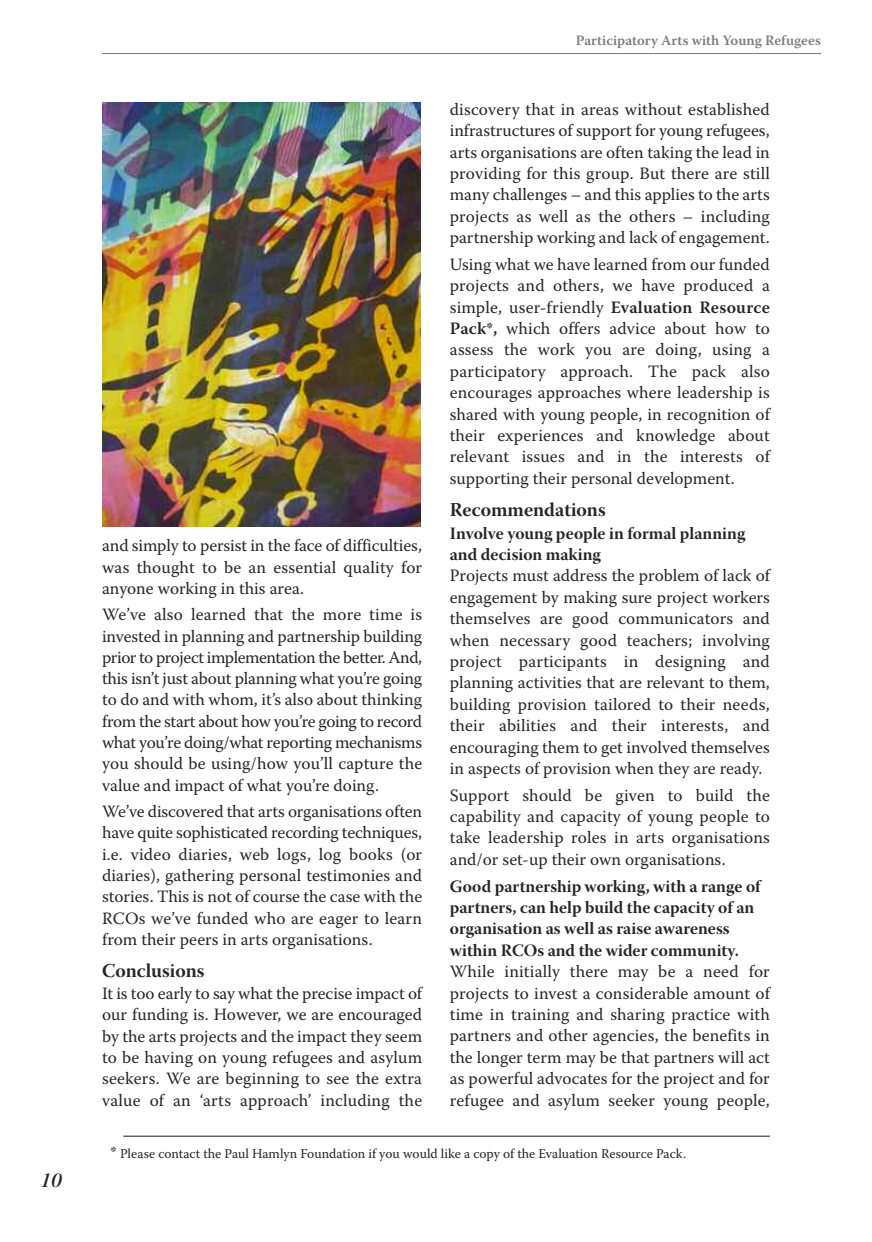
<style>
.page{position:relative;width:872px;height:1242px;background:#fff}
.page>*{position:absolute;margin:0;border:0;box-sizing:border-box;transform-origin:0 0}
.t1{font:21px "Warnock Pro Semibold It Disp";color:#272627}
.t2{font:19.5px "Warnock Pro Bold Subh";color:#272627}
.t3{font:17.25px/21.5px "Warnock Pro";letter-spacing:.005em;color:#272627;text-align:justify}
.t4{font:17.25px/21.5px "Warnock Pro Bold Subh";color:#272627}
.t5{font:600 14.25px "Warnock Pro";color:#7d7d7d}
.t6{font:13.5px "Warnock Pro";color:#272627}
.s1{font-weight:600}
.s2{font-size:17.25px}
</style>
<div class="page">
<hr style="left:102px;top:53px;width:719px;height:1px;background:#7d7d7d">
<hr style="left:123px;top:1135px;width:647px;height:1px;background:#272627">
<img style="left:102px;top:102px;width:319px;height:424px">
<p class="t1" style="left:40px;top:1172px;width:23px">10</p>
<p class="t3" style="left:102px;top:536px;width:321px">and simply to persist in the face of difficulties, was thought to be an essential quality for anyone working in this area.</p>
<p class="t3" style="left:102px;top:605px;width:321px">We’ve also learned that the more time is invested in planning and partnership building prior to project implementation the better. And, this isn’t just about planning what you’re going to do and with whom, it’s also about thinking from the start about how you’re going to record what you’re doing/what reporting mechanisms you should be using/how you’ll capture the value and impact of what you’re doing.</p>
<p class="t3" style="left:102px;top:802px;width:321px">We’ve discovered that arts organisations often have quite sophisticated recording techniques, i.e. video diaries, web logs, log books (or diaries), gathering personal testimonies and stories. This is not of course the case with the RCOs we’ve funded who are eager to learn from their peers in arts organisations.</p>
<p class="t2" style="left:102px;top:963px;width:104px">Conclusions</p>
<p class="t3" style="left:102px;top:984px;width:321px">It is too early to say what the precise impact of our funding is. However, we are encouraged by the arts projects and the impact they seem to be having on young refugees and asylum seekers. We are beginning to see the extra value of an ‘arts approach’ including the</p>
<p class="t5" style="left:575px;top:35px;width:247px">Participatory Arts with Young Refugees</p>
<p class="t3" style="left:450px;top:100px;width:321px">discovery that in areas without established infrastructures of support for young refugees, arts organisations are often taking the lead in providing for this group. But there are still many challenges – and this applies to the arts projects as well as the others – including partnership working and lack of engagement.</p>
<p class="t3" style="left:450px;top:255px;width:321px">Using what we have learned from our funded projects and others, we have produced a simple, user-friendly <span class="s1">Evaluation Resource Pack*,</span> which offers advice about how to assess the work you are doing, using a participatory approach. The pack also encourages approaches where leadership is shared with young people, in recognition of their experiences and knowledge about relevant issues and in the interests of supporting their personal development.</p>
<p class="t2" style="left:450px;top:502px;width:157px">Recommendations</p>
<p class="t4" style="left:450px;top:523px;width:297px">Involve young people in formal planning and decision making</p>
<p class="t3" style="left:450px;top:566px;width:321px">Projects must address the problem of lack of engagement by making sure project workers themselves are good communicators and when necessary good teachers; involving project participants in designing and planning activities that are relevant to them, building provision tailored to their needs, their abilities and their interests, and encouraging them to get involved themselves in aspects of provision when they are ready.</p>
<p class="t3" style="left:450px;top:785px;width:321px">Support should be given to build the capability and capacity of young people to take leadership roles in arts organisations and/or set-up their own organisations.</p>
<p class="t4" style="left:450px;top:876px;width:312px">Good partnership working, with a range of partners, can help build the capacity of an organisation as well as raise awareness within RCOs and the wider community.</p>
<p class="t3" style="left:450px;top:962px;width:321px">While initially there may be a need for projects to invest a considerable amount of time in training and sharing practice with partners and other agencies, the benefits in the longer term may be that partners will act as powerful advocates for the project and for refugee and asylum seeker young people,</p>
<p class="t6" style="left:111px;top:1148px;width:577px"><span class="s2">*</span> Please contact the Paul Hamlyn Foundation if you would like a copy of the Evaluation Resource Pack.</p>
</div>
